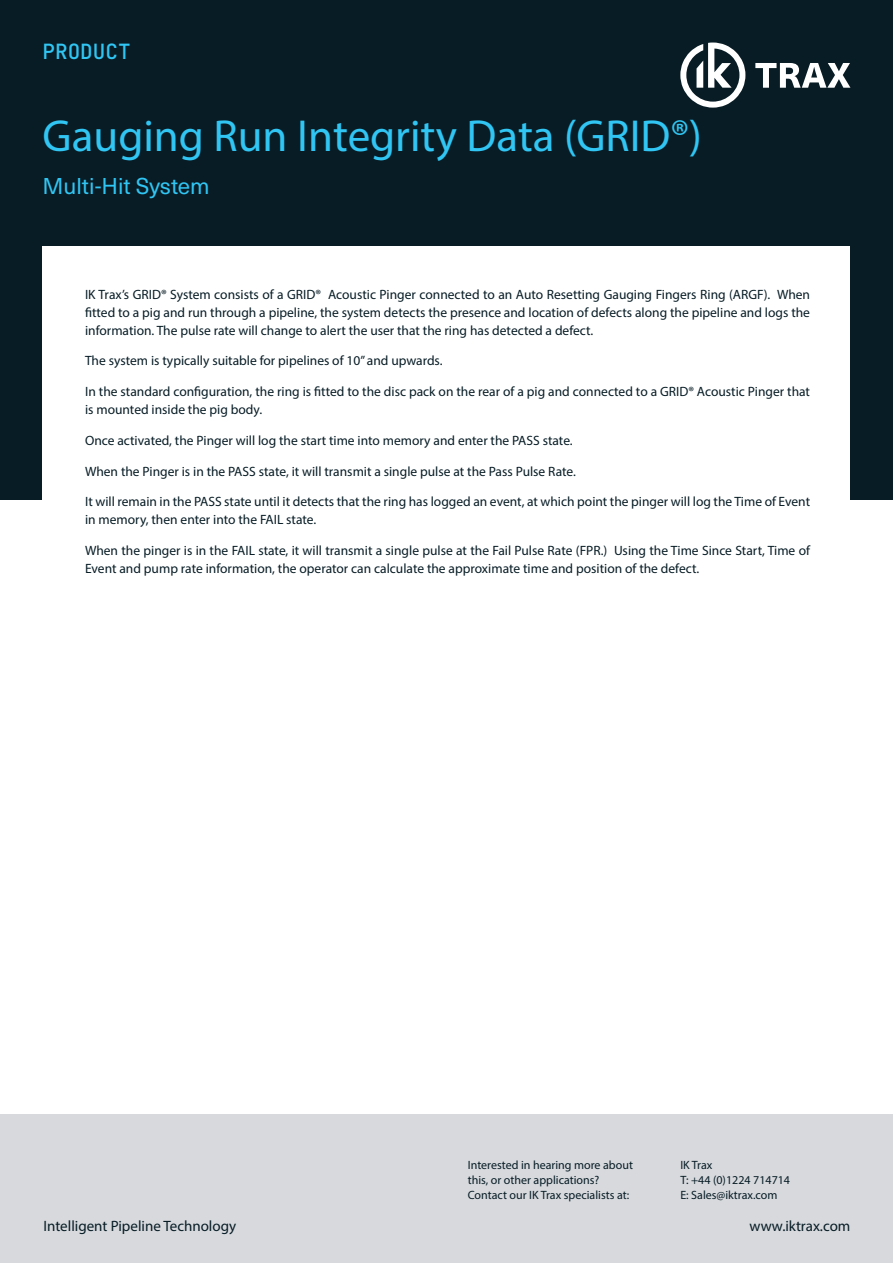
<style>
.page{position:relative;width:893px;height:1263px;background:#fff}
.page>*{position:absolute;margin:0;border:0;box-sizing:border-box;transform-origin:0 0}
.t1{font:45px "Myriad Pro";color:#30c5f3}
.t2{font:22.5px "Neue Haas Unica W1 G";color:#30c5f3}
.t3{font:21px "Jet Brains Mono";color:#30c5f3}
.t4{font:15px "Myriad Pro";color:#071c25}
.t5{font:13.5px/18px "Myriad Pro";color:#071c25}
.t6{font:12px/15px "Myriad Pro";color:#071c25}
</style>
<div class="page">
<div style="left:0;top:0;width:893px;height:499px;background:#071c25"></div>
<div style="left:43px;top:246px;width:807px;height:283px;background:#fff"></div>
<div style="left:0;top:1114px;width:893px;height:149px;background:#d7d9dd"></div>
<svg style="left:755px;top:63px;width:95px;height:25px"></svg>
<svg style="left:680px;top:43px;width:65px;height:65px"></svg>
<p class="t3" style="left:43px;top:37px;width:90px">PRODUCT</p>
<p class="t1" style="left:43px;top:108px;width:661px">Gauging Run Integrity Data (GRID®)</p>
<p class="t2" style="left:43px;top:169px;width:169px">Multi-Hit System</p>
<p class="t5" style="left:85px;top:285px;width:726px;text-align:justify">IK Trax’s GRID® System consists of a GRID® Acoustic Pinger connected to an Auto Resetting Gauging Fingers Ring (ARGF). When fitted to a pig and run through a pipeline, the system detects the presence and location of defects along the pipeline and logs the information. The pulse rate will change to alert the user that the ring has detected a defect.</p>
<p class="t5" style="left:85px;top:352px;width:359px">The system is typically suitable for pipelines of 10” and upwards.</p>
<p class="t5" style="left:85px;top:382px;width:726px">In the standard configuration, the ring is fitted to the disc pack on the rear of a pig and connected to a GRID® Acoustic Pinger that is mounted inside the pig body.</p>
<p class="t5" style="left:85px;top:431px;width:489px">Once activated, the Pinger will log the start time into memory and enter the PASS state.</p>
<p class="t5" style="left:85px;top:462px;width:492px">When the Pinger is in the PASS state, it will transmit a single pulse at the Pass Pulse Rate.</p>
<p class="t5" style="left:85px;top:493px;width:727px">It will remain in the PASS state until it detects that the ring has logged an event, at which point the pinger will log the Time of Event in memory, then enter into the FAIL state.</p>
<p class="t5" style="left:85px;top:541px;width:726px">When the pinger is in the FAIL state, it will transmit a single pulse at the Fail Pulse Rate (FPR.) Using the Time Since Start, Time of<br>Event and pump rate information, the operator can calculate the approximate time and position of the defect.</p>
<p class="t4" style="left:43px;top:1217px;width:194px">Intelligent Pipeline Technology</p>
<p class="t6" style="left:468px;top:1157px;width:167px">Interested in hearing more about this, or other applications?</p>
<p class="t6" style="left:468px;top:1187px;width:163px">Contact our IK Trax specialists at:</p>
<p class="t6" style="left:680px;top:1157px;width:34px">IK Trax</p>
<p class="t6" style="left:680px;top:1172px;width:111px">T: +44 (0)1224 714714</p>
<p class="t6" style="left:680px;top:1187px;width:99px">E: Sales@iktrax.com</p>
<p class="t4" style="left:749px;top:1217px;width:102px">www.iktrax.com</p>
</div>
